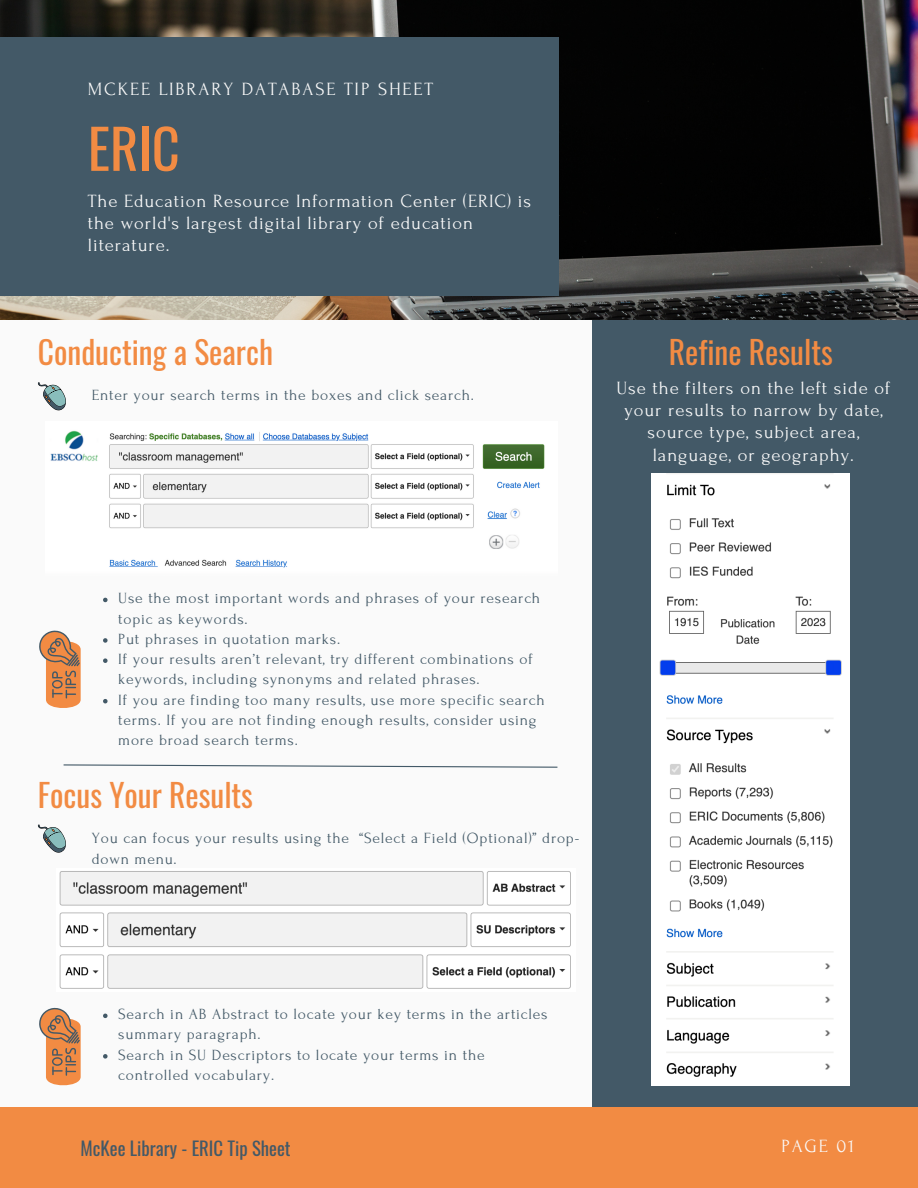
<style>
.page{position:relative;width:918px;height:1188px;background:#fafafa}
.page>*{position:absolute;margin:0;border:0;box-sizing:border-box;transform-origin:0 0}
.t1{font:54.45px "Oswald";color:#f28b43}
.t2{font:31.5px "Oswald";color:#f28b43}
.t3{font:18.75px "Oswald";color:#435967}
.t4{font:18.6px/22.2px "Forum";letter-spacing:.05em;color:#fafafa}
.t5{font:18.6px "Forum";letter-spacing:.1em;color:#fafafa}
.t6{font:15.6px/20.2px "Forum";letter-spacing:.05em;color:#435967}
</style>
<div class="page">
<div style="left:593px;top:320px;width:325px;height:868px;background:#435967"></div>
<img style="left:0;top:0;width:918px;height:320px">
<div style="left:0;top:37px;width:558px;height:259px;background:#435967"></div>
<div style="left:0;top:1107px;width:918px;height:81px;background:#f28b43"></div>
<svg style="left:38px;top:382px;width:28px;height:28px"></svg>
<svg style="left:39px;top:630px;width:42px;height:78px"></svg>
<svg style="left:63px;top:764px;width:495px;height:4px"></svg>
<svg style="left:38px;top:825px;width:28px;height:28px"></svg>
<svg style="left:39px;top:1007px;width:42px;height:78px"></svg>
<img style="left:652px;top:474px;width:198px;height:612px">
<img style="left:50px;top:430px;width:495px;height:138px">
<img style="left:59px;top:871px;width:512px;height:118px">
<svg style="left:103px;top:598px;width:5px;height:4px"></svg>
<svg style="left:103px;top:638px;width:5px;height:5px"></svg>
<svg style="left:103px;top:658px;width:5px;height:5px"></svg>
<svg style="left:103px;top:699px;width:5px;height:4px"></svg>
<svg style="left:103px;top:1014px;width:5px;height:4px"></svg>
<svg style="left:103px;top:1054px;width:5px;height:5px"></svg>
<p class="t5" style="left:88px;top:79px;width:347px">MCKEE LIBRARY DATABASE TIP SHEET</p>
<h1 class="t1" style="left:88px;top:106px;width:93px">ERIC</h1>
<p class="t4" style="left:88px;top:190px;width:445px">The Education Resource Information Center (ERIC) is the world's largest digital library of education literature.</p>
<h2 class="t2" style="left:38px;top:328px;width:237px">Conducting a Search</h2>
<p class="t6" style="left:92px;top:386px;width:384px">Enter your search terms in the boxes and click search.</p>
<h2 class="t2" style="left:669px;top:328px;width:166px">Refine Results</h2>
<p class="t4" style="left:616px;top:377px;width:275px;text-align:center">Use the filters on the left side of your results to narrow by date, source type, subject area, language, or geography.</p>
<p class="t6" style="left:118px;top:588px;width:428px">Use the most important words and phrases of your research topic as keywords.<br>Put phrases in quotation marks.<br>If your results aren’t relevant, try different combinations of keywords, including synonyms and related phrases.<br>If you are finding too many results, use more specific search terms. If you are not finding enough results, consider using more broad search terms.</p>
<h2 class="t2" style="left:38px;top:770px;width:217px">Focus Your Results</h2>
<p class="t6" style="left:92px;top:827px;width:489px;line-height:21.1px">You can focus your results using the “Select a Field (Optional)” drop&shy;down menu.</p>
<p class="t6" style="left:118px;top:1004px;width:431px">Search in AB Abstract to locate your key terms in the articles summary paragraph.<br>Search in SU Descriptors to locate your terms in the controlled vocabulary.</p>
<p class="t3" style="left:81px;top:1134px;width:212px">McKee Library - ERIC Tip Sheet</p>
<p class="t4" style="left:781px;top:1135px;width:74px">PAGE 01</p>
</div>
